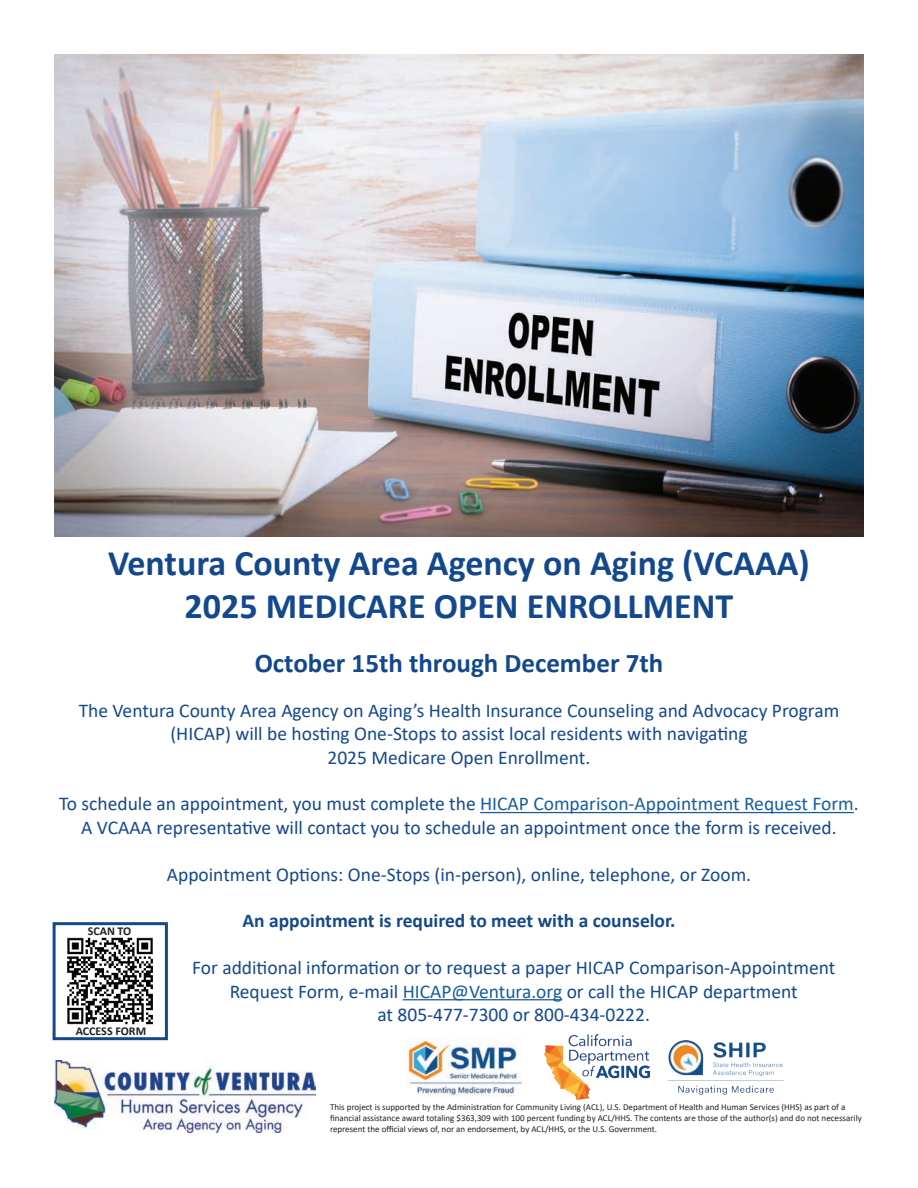
<style>
.page{position:relative;width:918px;height:1188px;background:#fff}
.page>*{position:absolute;margin:0;border:0;box-sizing:border-box;transform-origin:0 0}
.t1{font:700 36px/43.2px "Calibri";color:#14488d;text-align:center}
.t2{font:700 27px "Calibri";color:#14488d}
.t3{font:19.5px/23.4px "Calibri";color:#14488d;text-align:center}
.t4{font:700 19.5px "Calibri";color:#14488d}
.t5{font:700 12px "Calibri";color:#231f20}
.t6{font:9px/10.8px "Calibri";color:#231f20}
.s1{color:#175d9e}
</style>
<div class="page">
<div style="left:53px;top:922px;width:115px;height:118px;border:3px solid #14488d"></div>
<img style="left:406px;top:1039px;width:116px;height:58px">
<img style="left:544px;top:1035px;width:106px;height:65px">
<img style="left:668px;top:1040px;width:116px;height:55px">
<img style="left:54px;top:54px;width:810px;height:483px">
<hr style="left:480px;top:812px;width:374px;height:1px;background:#175d9e">
<hr style="left:403px;top:999px;width:159px;height:1px;background:#175d9e">
<img style="left:54px;top:1060px;width:261px;height:72px">
<img style="left:67px;top:937px;width:86px;height:88px">
<h1 class="t1" style="left:108px;top:541px;width:703px">Ventura County Area Agency on Aging (VCAAA)<br>2025 MEDICARE OPEN ENROLLMENT</h1>
<h2 class="t2" style="left:255px;top:644px;width:410px">October 15th through December 7th</h2>
<p class="t3" style="left:79px;top:698px;width:762px">The Ventura County Area Agency on Aging’s Health Insurance Counseling and Advocacy Program (HICAP) will be hosting One-Stops to assist local residents with navigating<br>2025 Medicare Open Enrollment.</p>
<p class="t3" style="left:59px;top:792px;width:801px">To schedule an appointment, you must complete the <span class="s1">HICAP Comparison-Appointment Request Form</span>.<br>A VCAAA representative will contact you to schedule an appointment once the form is received.</p>
<p class="t3" style="left:167px;top:862px;width:586px">Appointment Options: One-Stops (in-person), online, telephone, or Zoom.</p>
<p class="t4" style="left:242px;top:907px;width:435px">An appointment is required to meet with a counselor.</p>
<p class="t3" style="left:192px;top:955px;width:645px">For additional information or to request a paper HICAP Comparison-Appointment<br>Request Form, e-mail <span class="s1">HICAP@Ventura.org</span> or call the HICAP department<br>at 805-477-7300 or 800-434-0222.</p>
<p class="t5" style="left:88px;top:923px;width:45px">SCAN TO</p>
<p class="t5" style="left:76px;top:1023px;width:72px">ACCESS FORM</p>
<p class="t6" style="left:330px;top:1102px;width:533px">This project is supported by the Administration for Community Living (ACL), U.S. Department of Health and Human Services (HHS) as part of a financial assistance award totaling $363,309 with 100 percent funding by ACL/HHS. The contents are those of the author(s) and do not necessarily represent the official views of, nor an endorsement, by ACL/HHS, or the U.S. Government.</p>
</div>
